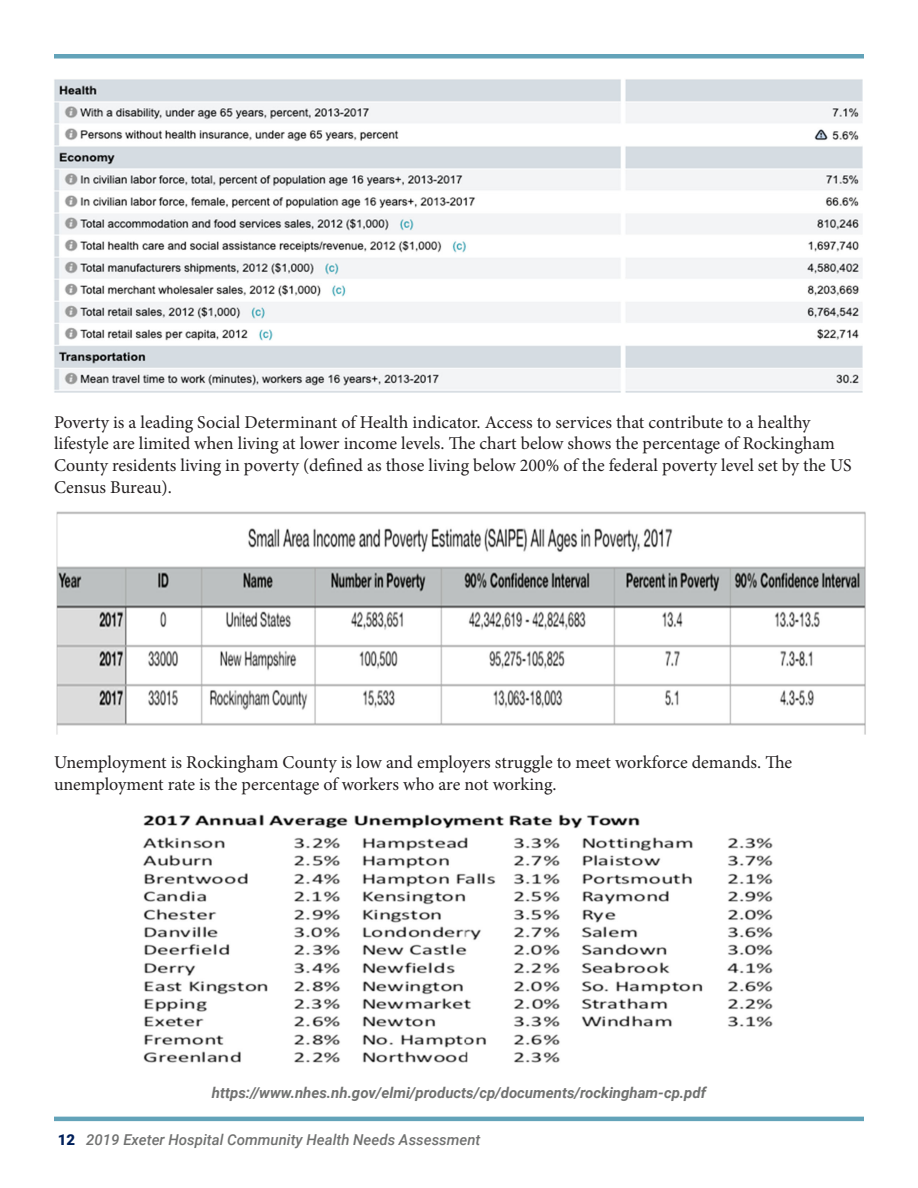
<style>
.page{position:relative;width:918px;height:1188px;background:#fff}
.page>*{position:absolute;margin:0;border:0;box-sizing:border-box;transform-origin:0 0}
.t1{font:18px/21.6px "Minion Pro";color:#231f20}
.t2{font:700 18px "Times New Roman";color:#000}
.t3{font:italic 700 15px "Roboto";color:#717271}
.t4{font:italic 500 15px "Roboto";color:#717271}
.s1{font-weight:900;font-style:normal;color:#00205b}
</style>
<div class="page">
<hr style="left:54px;top:1117px;width:810px;height:4px;background:#63a3b9">
<div style="left:54px;top:54px;width:810px;height:5px;background:#63a3b9"></div>
<img style="left:54px;top:79px;width:808px;height:314px">
<img style="left:57px;top:511px;width:809px;height:223px">
<img style="left:143px;top:814px;width:630px;height:249px">
<p class="t1" style="left:54px;top:411px;width:799px">Poverty is a leading Social Determinant of Health indicator. Access to services that contribute to a healthy lifestyle are limited when living at lower income levels. The chart below shows the percentage of Rockingham County residents living in poverty (defined as those living below 200% of the federal poverty level set by the US Census Bureau).</p>
<p class="t2" style="left:54px;top:432px;width:752px">Poverty is a leading Social Determinant of Health indicator. Access to services that contribute to a</p>
<p class="t1" style="left:54px;top:752px;width:740px">Unemployment is Rockingham County is low and employers struggle to meet workforce demands. The unemployment rate is the percentage of workers who are not working.</p>
<p class="t3" style="left:212px;top:1082px;width:496px">https://www.nhes.nh.gov/elmi/products/cp/documents/rockingham-cp.pdf</p>
<p class="t4" style="left:58px;top:1129px;width:424px"><span class="s1">12</span> 2019 Exeter Hospital Community Health Needs Assessment</p>
</div>
